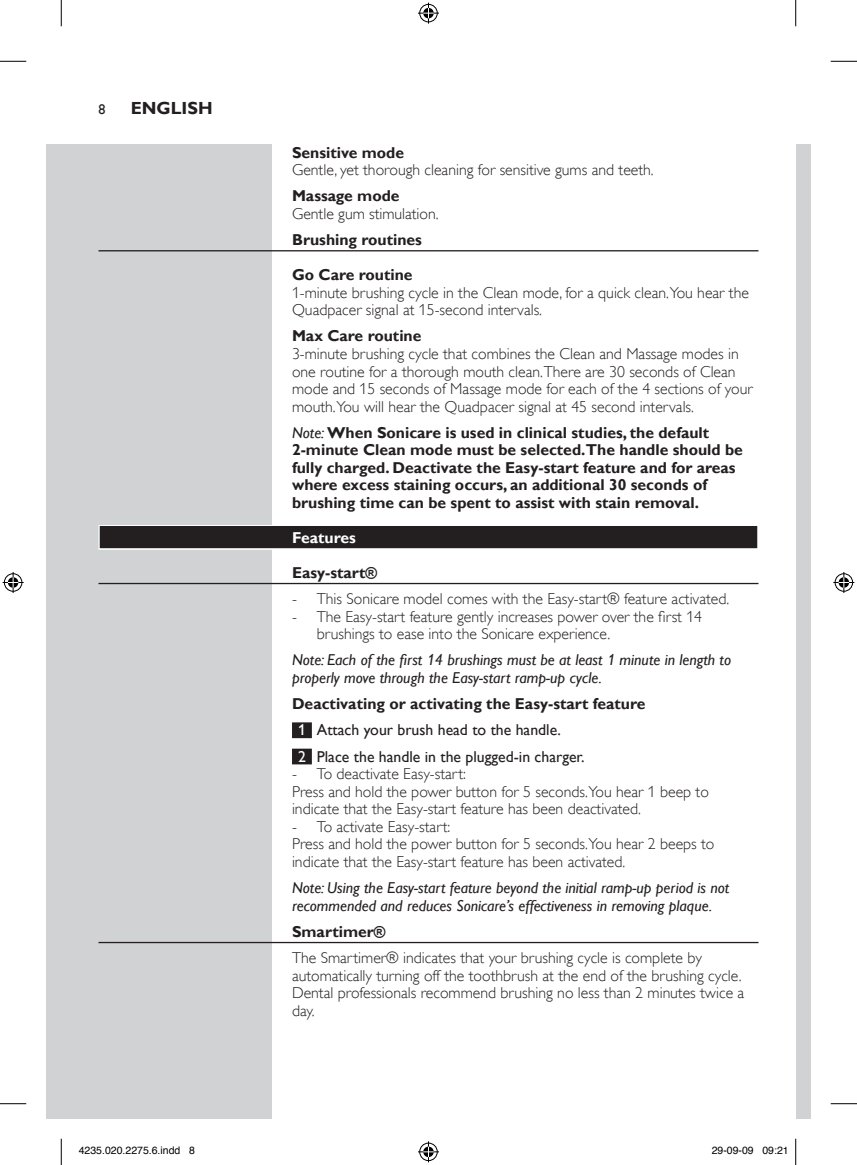
<style>
.page{position:relative;width:857px;height:1165px;background:#fff}
.page>*{position:absolute;margin:0;border:0;box-sizing:border-box;transform-origin:0 0}
.t1{font:700 17.5px "Gill Sans Alt One WGL";color:#231f20}
.t2{font:15.75px/17.5px "Gill Sans Alt One WGL Light";color:#231f20}
.t3{font:700 15.75px/17.5px "Gill Sans Alt One WGL";color:#231f20}
.t4{font:italic 15.75px/17.5px "Gill Sans Alt One WGL";color:#231f20}
.t5{font:15.75px/26.2px "Gill Sans Alt One WGL";color:#231f20}
.t6{font:700 15.75px "Gill Sans Alt One WGL";color:#fff}
.t7{font:14px "Gill Sans Alt One WGL";color:#231f20}
.t8{font:10.5px "Helvetica";color:#000}
.s1{font-weight:400;font-style:italic}
.s2{font-weight:700}
.s3{color:#fff}
</style>
<div class="page">
<div style="left:46px;top:144px;width:226px;height:974px;background:#d1d2d4"></div>
<div style="left:795px;top:144px;width:15px;height:974px;background:#d1d2d4"></div>
<hr style="left:98px;top:250px;width:660px;height:1px;background:#231f20">
<div style="left:98px;top:525px;width:660px;height:24px;background:#c3c2c2"></div>
<div style="left:100px;top:526px;width:657px;height:22px;background:#231f20"></div>
<hr style="left:98px;top:582px;width:660px;height:2px;background:#231f20">
<div style="left:292px;top:722px;width:20px;height:16px;background:#231f20"></div>
<div style="left:292px;top:748px;width:20px;height:16px;background:#231f20"></div>
<hr style="left:98px;top:941px;width:660px;height:2px;background:#231f20">
<svg style="left:0;top:61px;width:26px;height:1px"></svg>
<svg style="left:830px;top:61px;width:27px;height:1px"></svg>
<svg style="left:0;top:1103px;width:26px;height:1px"></svg>
<svg style="left:830px;top:1103px;width:27px;height:1px"></svg>
<svg style="left:61px;top:0;width:1px;height:26px"></svg>
<svg style="left:61px;top:1138px;width:1px;height:26px"></svg>
<svg style="left:795px;top:0;width:1px;height:26px"></svg>
<svg style="left:795px;top:1138px;width:1px;height:26px"></svg>
<svg style="left:418px;top:3px;width:21px;height:21px"></svg>
<svg style="left:418px;top:1141px;width:21px;height:21px"></svg>
<svg style="left:3px;top:572px;width:21px;height:21px"></svg>
<svg style="left:833px;top:572px;width:21px;height:21px"></svg>
<p class="t7" style="left:98px;top:99px;width:8px">8</p>
<p class="t1" style="left:131px;top:96px;width:83px">English</p>
<p class="t3" style="left:292px;top:143px;width:114px">Sensitive mode</p>
<p class="t2" style="left:292px;top:161px;width:363px">Gentle, yet thorough cleaning for sensitive gums and teeth.</p>
<p class="t3" style="left:292px;top:187px;width:109px">Massage mode</p>
<p class="t2" style="left:292px;top:205px;width:148px">Gentle gum stimulation.</p>
<p class="t3" style="left:292px;top:231px;width:131px">Brushing routines</p>
<p class="t3" style="left:292px;top:266px;width:122px">Go Care routine</p>
<p class="t2" style="left:292px;top:284px;width:458px">1-minute brushing cycle in the Clean mode, for a quick clean.You hear the<br>Quadpacer signal at 15-second intervals.</p>
<p class="t3" style="left:292px;top:327px;width:131px">Max Care routine</p>
<p class="t2" style="left:292px;top:345px;width:462px">3-minute brushing cycle that combines the Clean and Massage modes in one routine for a thorough mouth clean.There are 30 seconds of Clean mode and 15 seconds of Massage mode for each of the 4 sections of your mouth.You will hear the Quadpacer signal at 45 second intervals.</p>
<p class="t3" style="left:292px;top:423px;width:452px"><span class="s1">Note:</span> When Sonicare is used in clinical studies, the default 2-minute Clean mode must be selected.The handle should be fully charged. Deactivate the Easy-start feature and for areas where excess staining occurs, an additional 30 seconds of brushing time can be spent to assist with stain removal.</p>
<p class="t6" style="left:292px;top:526px;width:65px">Features</p>
<p class="t3" style="left:292px;top:563px;width:87px">Easy-start®</p>
<p class="t2" style="left:292px;top:590px;width:439px">- This Sonicare model comes with the Easy-start® feature activated.</p>
<p class="t2" style="left:317px;top:607px;width:387px;text-indent:-25px">- The Easy-start feature gently increases power over the first 14 brushings to ease into the Sonicare experience.</p>
<p class="t4" style="left:292px;top:651px;width:440px">Note: Each of the first 14 brushings must be at least 1 minute in length to properly move through the Easy-start ramp-up cycle.</p>
<p class="t5" style="left:298px;top:690px;width:349px;text-indent:-6px"><span class="s2">Deactivating or activating the Easy-start feature<br></span><span class="s3">1</span> Attach your brush head to the handle.<br><span class="s3">2</span> Place the handle in the plugged-in charger.</p>
<p class="t2" style="left:292px;top:765px;width:418px">- To deactivate Easy-start:<br>Press and hold the power button for 5 seconds.You hear 1 beep to indicate that the Easy-start feature has been deactivated.</p>
<p class="t2" style="left:292px;top:817px;width:424px">- To activate Easy-start:<br>Press and hold the power button for 5 seconds.You hear 2 beeps to indicate that the Easy-start feature has been activated.</p>
<p class="t4" style="left:292px;top:878px;width:439px">Note: Using the Easy-start feature beyond the initial ramp-up period is not recommended and reduces Sonicare’s effectiveness in removing plaque.</p>
<p class="t3" style="left:292px;top:922px;width:95px">Smartimer®</p>
<p class="t2" style="left:292px;top:949px;width:454px">The Smartimer® indicates that your brushing cycle is complete by automatically turning off the toothbrush at the end of the brushing cycle.<br>Dental professionals recommend brushing no less than 2 minutes twice a day.</p>
<p class="t8" style="left:79px;top:1142px;width:118px">4235.020.2275.6.indd 8</p>
<p class="t8" style="left:711px;top:1142px;width:79px">29-09-09 09:21</p>
</div>
